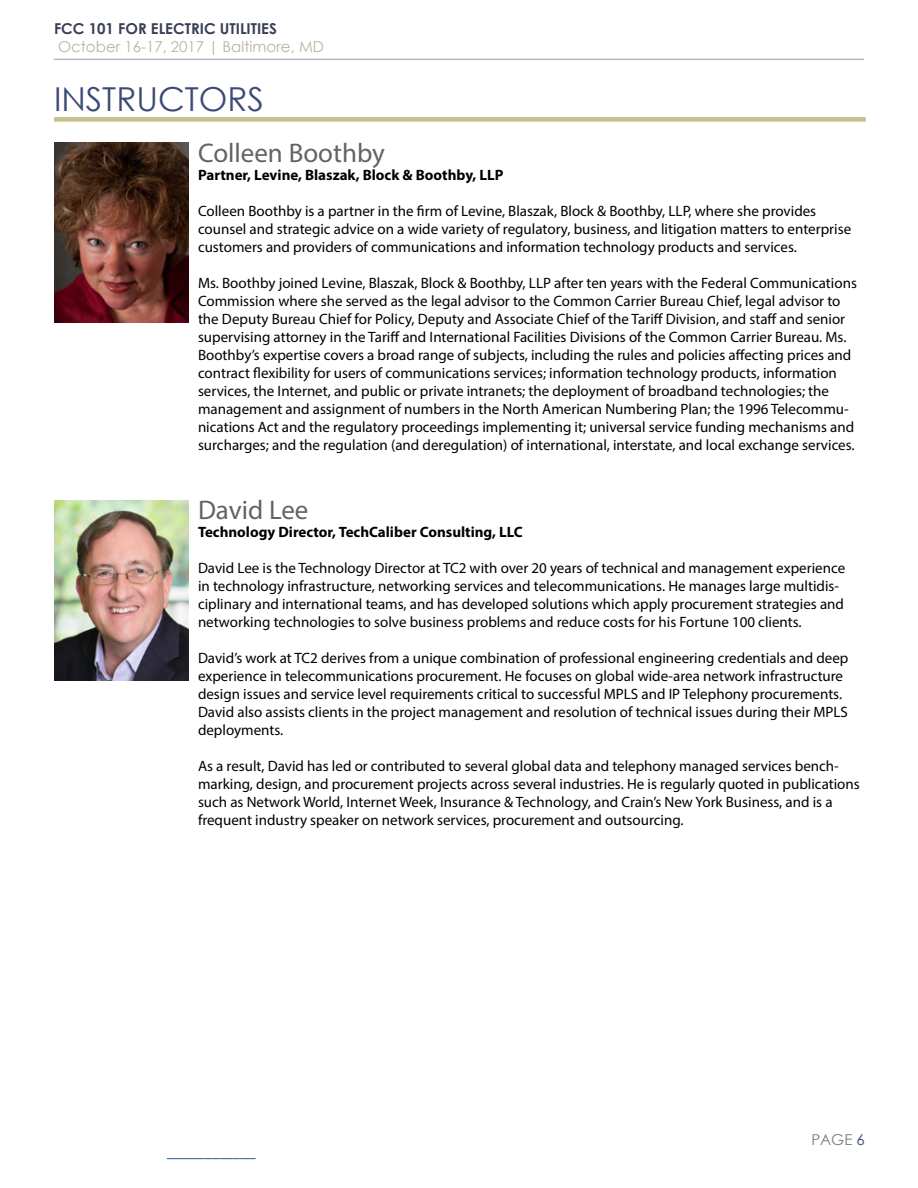
<style>
.page{position:relative;width:918px;height:1188px;background:#fff}
.page>*{position:absolute;margin:0;border:0;box-sizing:border-box;transform-origin:0 0}
.t1{font:33px "Century Gothic";color:#3c4b76}
.t2{font:27px "Myriad Pro";color:#636365}
.t3{font:15px/18px "Myriad Pro";color:#000}
.t4{font:700 15px "Myriad Pro";color:#000}
.t5{font:15px "Century Gothic";color:#b9b49f}
.t6{font:700 15px "Century Gothic";color:#383e55}
.t7{font:15px "Century Gothic";color:#7d7c7b}
.s1{color:#3c4b76}
</style>
<div class="page">
<hr style="left:54px;top:59px;width:810px;height:1px;background:#3c4b76">
<hr style="left:167px;top:1158px;width:89px;height:1px;background:#215e9e">
<div style="left:54px;top:117px;width:812px;height:5px;background:#c5c18d"></div>
<img style="left:54px;top:143px;width:135px;height:180px">
<img style="left:54px;top:500px;width:135px;height:180px">
<p class="t6" style="left:54px;top:17px;width:224px">FCC 101 FOR ELECTRIC UTILITIES</p>
<p class="t5" style="left:58px;top:36px;width:267px">October 16-17, 2017 | Baltimore, MD</p>
<h1 class="t1" style="left:54px;top:76px;width:212px">INSTRUCTORS</h1>
<h2 class="t2" style="left:198px;top:137px;width:188px">Colleen Boothby</h2>
<p class="t4" style="left:198px;top:166px;width:307px">Partner, Levine, Blaszak, Block &amp; Boothby, LLP</p>
<p class="t3" style="left:198px;top:202px;width:655px">Colleen Boothby is a partner in the firm of Levine, Blaszak, Block &amp; Boothby, LLP, where she provides counsel and strategic advice on a wide variety of regulatory, business, and litigation matters to enterprise customers and providers of communications and information technology products and services.</p>
<p class="t3" style="left:198px;top:274px;width:660px">Ms. Boothby joined Levine, Blaszak, Block &amp; Boothby, LLP after ten years with the Federal Communications Commission where she served as the legal advisor to the Common Carrier Bureau Chief, legal advisor to the Deputy Bureau Chief for Policy, Deputy and Associate Chief of the Tariff Division, and staff and senior supervising attorney in the Tariff and International Facilities Divisions of the Common Carrier Bureau. Ms.<br>Boothby’s expertise covers a broad range of subjects, including the rules and policies affecting prices and contract flexibility for users of communications services; information technology products, information services, the Internet, and public or private intranets; the deployment of broadband technologies; the management and assignment of numbers in the North American Numbering Plan; the 1996 Telecommu&shy;nications Act and the regulatory proceedings implementing it; universal service funding mechanisms and surcharges; and the regulation (and deregulation) of international, interstate, and local exchange services.</p>
<h2 class="t2" style="left:198px;top:493px;width:112px">David Lee</h2>
<p class="t4" style="left:198px;top:522px;width:326px">Technology Director, TechCaliber Consulting, LLC</p>
<p class="t3" style="left:198px;top:559px;width:649px">David Lee is the Technology Director at TC2 with over 20 years of technical and management experience in technology infrastructure, networking services and telecommunications. He manages large multidis&shy;ciplinary and international teams, and has developed solutions which apply procurement strategies and networking technologies to solve business problems and reduce costs for his Fortune 100 clients.</p>
<p class="t3" style="left:198px;top:649px;width:652px">David’s work at TC2 derives from a unique combination of professional engineering credentials and deep experience in telecommunications procurement. He focuses on global wide-area network infrastructure design issues and service level requirements critical to successful MPLS and IP Telephony procurements.<br>David also assists clients in the project management and resolution of technical issues during their MPLS deployments.</p>
<p class="t3" style="left:198px;top:757px;width:663px">As a result, David has led or contributed to several global data and telephony managed services bench&shy;marking, design, and procurement projects across several industries. He is regularly quoted in publications such as Network World, Internet Week, Insurance &amp; Technology, and Crain’s New York Business, and is a frequent industry speaker on network services, procurement and outsourcing.</p>
<p class="t7" style="left:811px;top:1129px;width:55px">PAGE <span class="s1">6</span></p>
</div>
